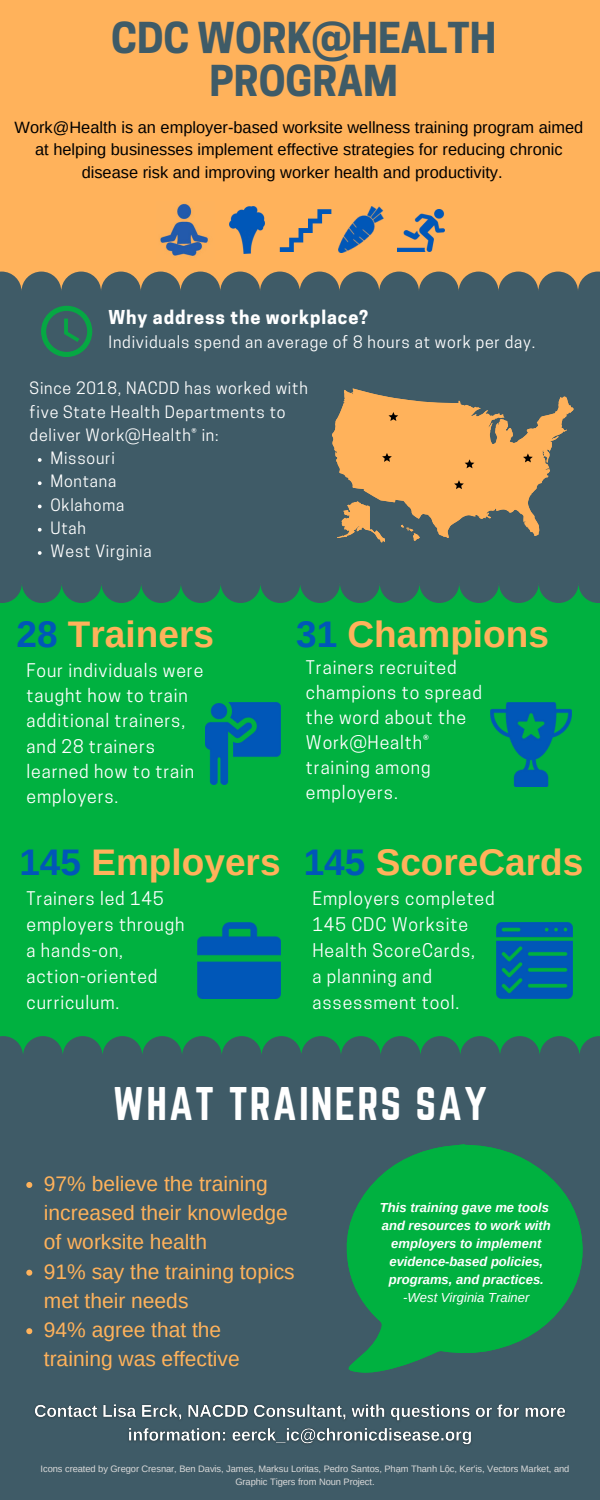
<style>
.page{position:relative;width:600px;height:1500px;background:#ffb25b}
.page>*{position:absolute;margin:0;border:0;box-sizing:border-box;transform-origin:0 0}
.t1{font:41.3px "Norwester";letter-spacing:.05em;color:#fff}
.t2{font:700 40px/42.8px "Cooper Hewitt";color:#3f5b67;text-align:center}
.t3{font:700 37px "Arimo";color:#ffb25b}
.t4{font:21px/29.2px "Arimo";color:#ffb25b}
.t5{font:700 18px "Cooper Hewitt";letter-spacing:.05em;color:#fff}
.t6{font:17.7px/24.9px "Cooper Hewitt";letter-spacing:.05em;color:#fff}
.t7{font:16.4px "Arimo";color:#000}
.t8{font:16px/23.2px "Cooper Hewitt";letter-spacing:.05em;color:#fff}
.t9{font:italic 700 13.1px/18px "Arimo";color:#fff;text-align:center}
.t10{font:italic 13.1px "Arimo";color:#fff}
.t11{font:9.3px/12.8px "Arimo";letter-spacing:-.01em;color:#d9d9d9;text-align:center}
.s1{color:#0057b8}
</style>
<div class="page">
<div style="left:0;top:584px;width:600px;height:601px;background:#00b140"></div>
<div style="left:0;top:1036px;width:600px;height:464px;background:#3f5b67"></div>
<div style="left:0;top:272px;width:600px;height:331px;background:#3f5b67"></div>
<svg style="left:332px;top:389px;width:242px;height:149px"></svg>
<svg style="left:337px;top:501px;width:48px;height:41px"></svg>
<svg style="left:401px;top:525px;width:19px;height:16px"></svg>
<svg style="left:41px;top:306px;width:51px;height:51px;background:#2c745b"></svg>
<svg style="left:346px;top:1144px;width:237px;height:228px;background:#0f9b49"></svg>
<img style="left:229px;top:207px;width:35px;height:46px">
<img style="left:398px;top:209px;width:46px;height:43px">
<img style="left:338px;top:207px;width:46px;height:45px">
<img style="left:206px;top:702px;width:75px;height:83px">
<img style="left:491px;top:702px;width:81px;height:85px">
<img style="left:497px;top:923px;width:75px;height:75px">
<img style="left:198px;top:923px;width:83px;height:75px">
<svg style="left:280px;top:209px;width:51px;height:43px"></svg>
<svg style="left:389px;top:412px;width:9px;height:9px"></svg>
<svg style="left:382px;top:453px;width:10px;height:9px"></svg>
<svg style="left:523px;top:453px;width:10px;height:9px"></svg>
<svg style="left:454px;top:480px;width:10px;height:9px"></svg>
<img style="left:160px;top:203px;width:48px;height:53px">
<svg style="left:38px;top:458px;width:4px;height:4px"></svg>
<svg style="left:38px;top:481px;width:4px;height:4px"></svg>
<svg style="left:38px;top:505px;width:4px;height:3px"></svg>
<svg style="left:38px;top:528px;width:4px;height:4px"></svg>
<svg style="left:38px;top:551px;width:4px;height:4px"></svg>
<svg style="left:26px;top:1182px;width:6px;height:6px"></svg>
<svg style="left:26px;top:1270px;width:6px;height:6px"></svg>
<svg style="left:26px;top:1328px;width:6px;height:6px"></svg>
<img style="left:29px;top:1399px;width:542px;height:50px">
<svg style="left:465px;top:459px;width:9px;height:9px"></svg>
<p class="t2" style="left:111px;top:22px;width:387px">CDC WORK@HEALTH<br>PROGRAM</p>
<p class="t7" style="left:15px;top:118px;width:570px">Work@Health is an employer-based worksite wellness training program aimed</p>
<p class="t7" style="left:35px;top:140px;width:529px">at helping businesses implement effective strategies for reducing chronic</p>
<p class="t7" style="left:82px;top:163px;width:422px">disease risk and improving worker health and productivity.</p>
<p class="t5" style="left:109px;top:310px;width:261px">Why address the workplace?</p>
<p class="t8" style="left:109px;top:332px;width:428px">Individuals spend an average of 8 hours at work per day.</p>
<p class="t8" style="left:30px;top:379px;width:280px">Since 2018, NACDD has worked with five State Health Departments to deliver Work@Health® in:</p>
<p class="t8" style="left:50px;top:449px;width:66px">Missouri</p>
<p class="t8" style="left:50px;top:472px;width:68px">Montana</p>
<p class="t8" style="left:50px;top:495px;width:75px">Oklahoma</p>
<p class="t8" style="left:50px;top:518px;width:37px">Utah</p>
<p class="t8" style="left:50px;top:542px;width:103px">West Virginia</p>
<p class="t3" style="left:17px;top:613px;width:199px"><span class="s1">28</span> Trainers</p>
<p class="t3" style="left:296px;top:613px;width:254px"><span class="s1">31</span> Champions</p>
<p class="t6" style="left:27px;top:660px;width:178px;line-height:25.3px">Four individuals were taught how to train additional trainers, and 28 trainers learned how to train employers.</p>
<p class="t6" style="left:306px;top:657px;width:177px">Trainers recruited champions to spread the word about the<br>Work@Health® training among employers.</p>
<p class="t3" style="left:19px;top:841px;width:263px"><span class="s1">145</span> Employers</p>
<p class="t3" style="left:304px;top:841px;width:281px"><span class="s1">145</span> ScoreCards</p>
<p class="t6" style="left:27px;top:887px;width:159px;line-height:26.1px">Trainers led 145 employers through a hands-on, action-oriented curriculum.</p>
<p class="t6" style="left:312px;top:888px;width:184px;line-height:25.8px">Employers completed<br>145 CDC Worksite<br>Health ScoreCards,</p>
<p class="t6" style="left:312px;top:965px;width:148px;line-height:25.8px">a planning and assessment tool.</p>
<p class="t1" style="left:113px;top:1079px;width:376px">WHAT TRAINERS SAY</p>
<p class="t4" style="left:44px;top:1169px;width:245px">97% believe the training increased their knowledge of worksite health</p>
<p class="t4" style="left:44px;top:1257px;width:252px">91% say the training topics met their needs</p>
<p class="t4" style="left:44px;top:1315px;width:197px">94% agree that the training was effective</p>
<p class="t9" style="left:380px;top:1198px;width:171px">This training gave me tools</p>
<p class="t9" style="left:382px;top:1216px;width:171px">and resources to work with employers to implement evidence-based policies, programs, and practices.</p>
<p class="t10" style="left:403px;top:1290px;width:128px">-West Virginia Trainer</p>
<p class="t11" style="left:41px;top:1463px;width:530px">Icons created by Gregor Cresnar, Ben Davis, James, Marksu Loritas, Pedro Santos, Phạm Thanh Lộc, Ker'is, Vectors Market, and<br>Graphic Tigers from Noun Project.</p>
</div>
